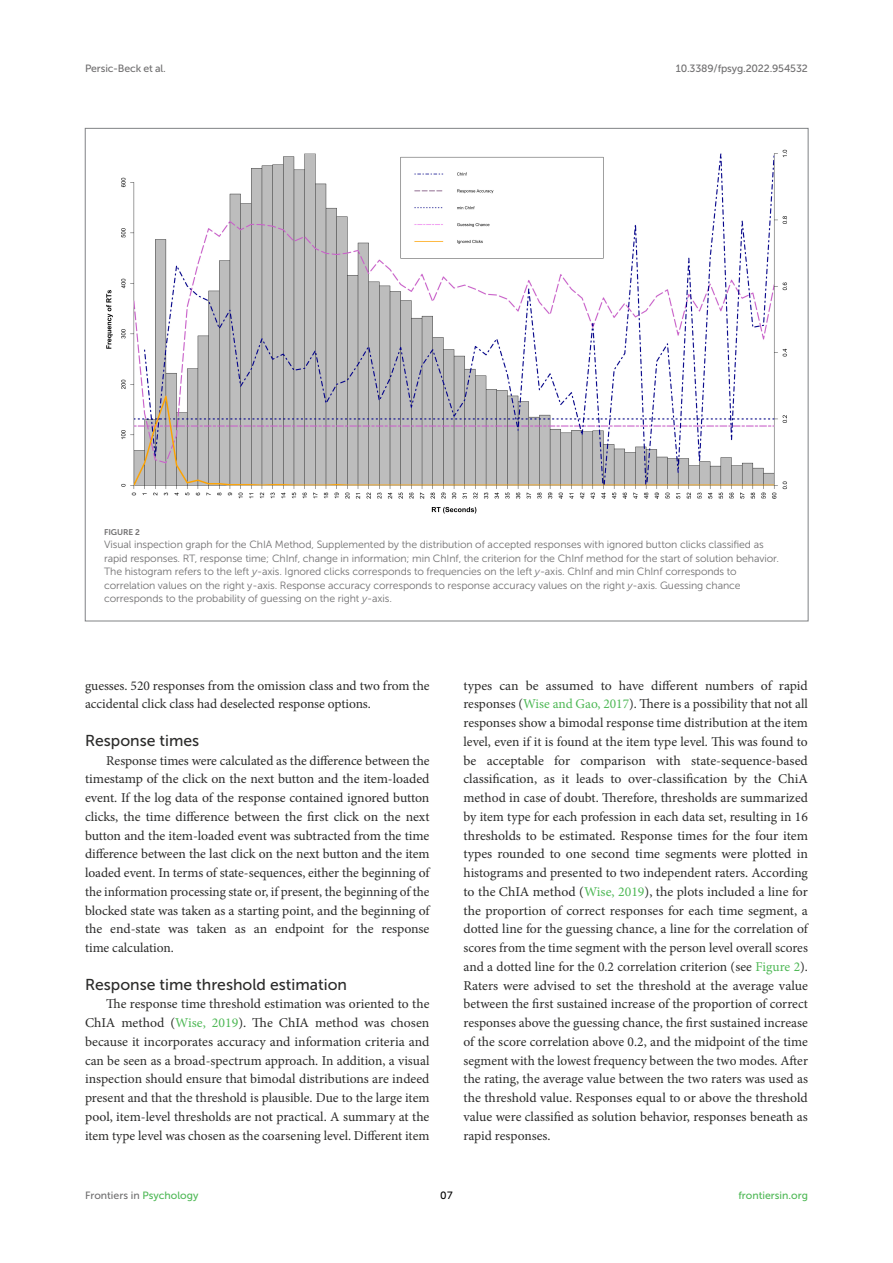
<style>
.page{position:relative;width:893px;height:1263px;background:#fff}
.page>*{position:absolute;margin:0;border:0;box-sizing:border-box;transform-origin:0 0}
.HEAD_3{font:15.75px "Museo Sans 500";color:#2b2b2a}
.TEXT_FLUSH{font:13.5px/18.8px "Minion Pro";letter-spacing:-.005em;color:#2b2b2a;text-align:justify}
.FIG_LEG{font:10.5px/13.5px "Museo Sans 300";letter-spacing:-.01em;color:#706f70}
.t1{font:10.5px "Museo Sans 500";letter-spacing:-.015em;color:#706f70}
.t2{font:10.5px "Museo Sans 500";color:#4eb855}
.t3{font:10.5px "Museo Sans 500";color:#000}
.FIG_HD{font:8.25px "Museo Sans 700";letter-spacing:-.01em;color:#706f70}
.s1{font-style:italic}
.s2{color:#4eb855}
</style>
<div class="page">
<img style="left:106px;top:149px;width:681px;height:365px">
<p class="t1" style="left:85px;top:63px;width:82px">Persic-Beck et al.</p>
<p class="t1" style="left:676px;top:63px;width:134px">10.3389/fpsyg.2022.954532</p>
<p class="FIG_HD" style="left:104px;top:527px;width:37px">FIGURE 2</p>
<p class="FIG_LEG" style="left:104px;top:538px;width:676px">Visual inspection graph for the ChIA Method, Supplemented by the distribution of accepted responses with ignored button clicks classified as rapid responses. RT, response time; ChInf, change in information; min ChInf, the criterion for the ChInf method for the start of solution behavior.<br>The histogram refers to the left <span class="s1">y</span>-axis. Ignored clicks corresponds to frequencies on the left <span class="s1">y</span>-axis. ChInf and min ChInf corresponds to correlation values on the right y-axis. Response accuracy corresponds to response accuracy values on the right <span class="s1">y</span>-axis. Guessing chance corresponds to the probability of guessing on the right <span class="s1">y</span>-axis.</p>
<p class="TEXT_FLUSH" style="left:85px;top:676px;width:346px">guesses. 520 responses from the omission class and two from the accidental click class had deselected response options.</p>
<p class="HEAD_3" style="left:85px;top:732px;width:116px">Response times</p>
<p class="TEXT_FLUSH" style="left:85px;top:751px;width:346px;text-indent:21px">Response times were calculated as the difference between the timestamp of the click on the next button and the item-loaded event. If the log data of the response contained ignored button clicks, the time difference between the first click on the next button and the item-loaded event was subtracted from the time difference between the last click on the next button and the item loaded event. In terms of state-sequences, either the beginning of the information processing state or, if present, the beginning of the blocked state was taken as a starting point, and the beginning of the end-state was taken as an endpoint for the response time calculation.</p>
<p class="HEAD_3" style="left:85px;top:975px;width:263px">Response time threshold estimation</p>
<p class="TEXT_FLUSH" style="left:85px;top:995px;width:346px;text-indent:21px">The response time threshold estimation was oriented to the ChIA method (<span class="s2">Wise, 2019</span>). The ChIA method was chosen because it incorporates accuracy and information criteria and can be seen as a broad-spectrum approach. In addition, a visual inspection should ensure that bimodal distributions are indeed present and that the threshold is plausible. Due to the large item pool, item-level thresholds are not practical. A summary at the item type level was chosen as the coarsening level. Different item</p>
<p class="TEXT_FLUSH" style="left:463px;top:676px;width:346px">types can be assumed to have different numbers of rapid responses (<span class="s2">Wise and Gao, 2017</span>). There is a possibility that not all responses show a bimodal response time distribution at the item level, even if it is found at the item type level. This was found to be acceptable for comparison with state-sequence-based classification, as it leads to over-classification by the ChiA method in case of doubt. Therefore, thresholds are summarized by item type for each profession in each data set, resulting in 16 thresholds to be estimated. Response times for the four item types rounded to one second time segments were plotted in histograms and presented to two independent raters. According to the ChIA method (<span class="s2">Wise, 2019</span>), the plots included a line for the proportion of correct responses for each time segment, a dotted line for the guessing chance, a line for the correlation of scores from the time segment with the person level overall scores and a dotted line for the 0.2 correlation criterion (see <span class="s2">Figure 2</span>).<br>Raters were advised to set the threshold at the average value between the first sustained increase of the proportion of correct responses above the guessing chance, the first sustained increase of the score correlation above 0.2, and the midpoint of the time segment with the lowest frequency between the two modes. After the rating, the average value between the two raters was used as the threshold value. Responses equal to or above the threshold value were classified as solution behavior, responses beneath as rapid responses.</p>
<p class="t1" style="left:85px;top:1190px;width:115px">Frontiers in <span class="s2">Psychology</span></p>
<p class="t3" style="left:440px;top:1190px;width:14px">07</p>
<p class="t2" style="left:738px;top:1190px;width:71px">frontiersin.org</p>
</div>
